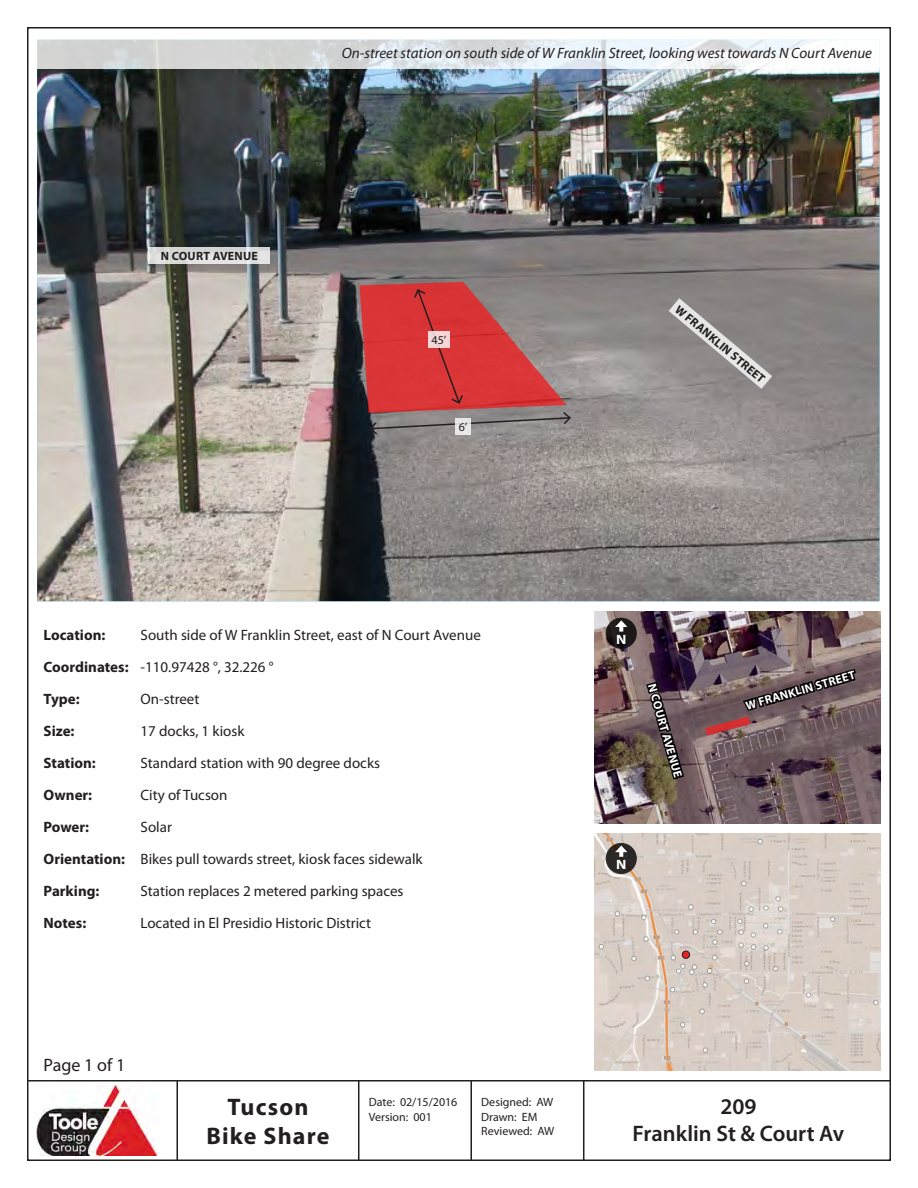
<style>
.page{position:relative;width:918px;height:1188px;background:#fff}
.page>*{position:absolute;margin:0;border:0;box-sizing:border-box;transform-origin:0 0}
.t1{font:700 24px/28.8px "Myriad Pro";letter-spacing:.05em;color:#231f20;text-align:center}
.t2{font:600 22.5px "Myriad Pro";color:#231f20}
.t3{font:18px "Myriad Pro";color:#231f20}
.t4{font:15px "Myriad Pro";color:#231f20}
.t5{font:700 15px "Myriad Pro";color:#231f20}
.t6{font:italic 15px "Myriad Pro";color:#231f20}
.t7{font:700 13.5px "Myriad Pro";color:#fff;scale:1.11 1}
.t8{font:12px/14.4px "Myriad Pro";color:#231f20}
.t9{font:700 12px "Myriad Pro";letter-spacing:.02em;color:#231f20}
.t10{font:700 12px "Myriad Pro";color:#fff}
</style>
<div class="page">
<hr style="left:27px;top:1080px;width:864px;height:2px;background:#231f20">
<hr style="left:176px;top:1080px;width:2px;height:81px;background:#231f20">
<hr style="left:358px;top:1080px;width:1px;height:81px;background:#231f20">
<hr style="left:470px;top:1080px;width:2px;height:81px;background:#231f20">
<hr style="left:583px;top:1080px;width:1px;height:81px;background:#231f20">
<img style="left:37px;top:1086px;width:122px;height:70px">
<img style="left:594px;top:873px;width:287px;height:198px">
<img style="left:594px;top:834px;width:286px;height:42px">
<img style="left:594px;top:612px;width:286px;height:212px">
<img style="left:37px;top:69px;width:842px;height:532px">
<svg style="left:606px;top:618px;width:31px;height:31px"></svg>
<svg style="left:615px;top:620px;width:12px;height:12px"></svg>
<svg style="left:606px;top:843px;width:31px;height:31px"></svg>
<svg style="left:615px;top:846px;width:12px;height:11px"></svg>
<div style="left:682px;top:951px;width:8px;height:7px;background:#ee2123;border-radius:50%"></div>
<div style="left:682px;top:951px;width:8px;height:8px;border:1px solid #231f20;border-radius:50%"></div>
<svg style="left:360px;top:282px;width:212px;height:154px;background:#b65455"></svg>
<svg style="left:455px;top:418px;width:15px;height:17px"></svg>
<svg style="left:428px;top:331px;width:21px;height:16px"></svg>
<svg style="left:37px;top:39px;width:843px;height:30px"></svg>
<svg style="left:669px;top:298px;width:103px;height:91px;background:#9f9b99"></svg>
<svg style="left:644px;top:680px;width:42px;height:101px;background:#4d3f3e"></svg>
<svg style="left:705px;top:667px;width:153px;height:68px;background:#6b5558"></svg>
<div style="left:149px;top:247px;width:121px;height:17px;background:#dddedd"></div>
<p class="t9" style="left:161px;top:248px;width:99px">N COURT AVENUE</p>
<p class="t6" style="left:342px;top:44px;width:532px">On-street station on south side of W Franklin Street, looking west towards N Court Avenue</p>
<p class="t8" style="left:432px;top:332px;width:16px">45’</p>
<p class="t8" style="left:459px;top:419px;width:10px">6’</p>
<p class="t9" style="left:682px;top:301px;width:115px;rotate:40deg">W FRANKLIN STREET</p>
<p class="t5" style="left:44px;top:625px;width:63px">Location:</p>
<p class="t4" style="left:141px;top:625px;width:342px">South side of W Franklin Street, east of N Court Avenue</p>
<p class="t7" style="left:616px;top:631px;width:11px">N</p>
<p class="t5" style="left:44px;top:657px;width:86px">Coordinates:</p>
<p class="t4" style="left:141px;top:658px;width:135px">-110.97428 °, 32.226 °</p>
<p class="t5" style="left:44px;top:689px;width:38px">Type:</p>
<p class="t4" style="left:141px;top:690px;width:60px">On-street</p>
<p class="t5" style="left:44px;top:721px;width:32px">Size:</p>
<p class="t4" style="left:141px;top:722px;width:105px">17 docks, 1 kiosk</p>
<p class="t5" style="left:44px;top:753px;width:54px">Station:</p>
<p class="t4" style="left:141px;top:754px;width:241px">Standard station with 90 degree docks</p>
<p class="t5" style="left:44px;top:785px;width:50px">Owner:</p>
<p class="t4" style="left:141px;top:786px;width:88px">City of Tucson</p>
<p class="t5" style="left:44px;top:817px;width:47px">Power:</p>
<p class="t4" style="left:141px;top:818px;width:33px">Solar</p>
<p class="t5" style="left:44px;top:849px;width:83px">Orientation:</p>
<p class="t4" style="left:141px;top:850px;width:284px">Bikes pull towards street, kiosk faces sidewalk</p>
<p class="t5" style="left:44px;top:881px;width:57px">Parking:</p>
<p class="t5" style="left:44px;top:913px;width:44px">Notes:</p>
<p class="t4" style="left:141px;top:882px;width:264px">Station replaces 2 metered parking spaces</p>
<p class="t4" style="left:141px;top:914px;width:232px">Located in El Presidio Historic District</p>
<p class="t3" style="left:44px;top:1054px;width:83px">Page 1 of 1</p>
<h1 class="t1" style="left:206px;top:1092px;width:125px">Tucson<br>Bike Share</h1>
<p class="t8" style="left:369px;top:1095px;width:90px">Date: 02/15/2016<br>Version: 001</p>
<p class="t8" style="left:481px;top:1095px;width:75px">Designed: AW<br>Drawn: EM<br>Reviewed: AW</p>
<p class="t10" style="left:659px;top:682px;width:99px;rotate:74deg">N COURT AVENUE</p>
<p class="t7" style="left:616px;top:856px;width:11px">N</p>
<p class="t10" style="left:744px;top:698px;width:115px;rotate:-16deg">W FRANKLIN STREET</p>
<p class="t2" style="left:720px;top:1092px;width:38px">209</p>
<p class="t2" style="left:633px;top:1119px;width:213px">Franklin St &amp; Court Av</p>
</div>
